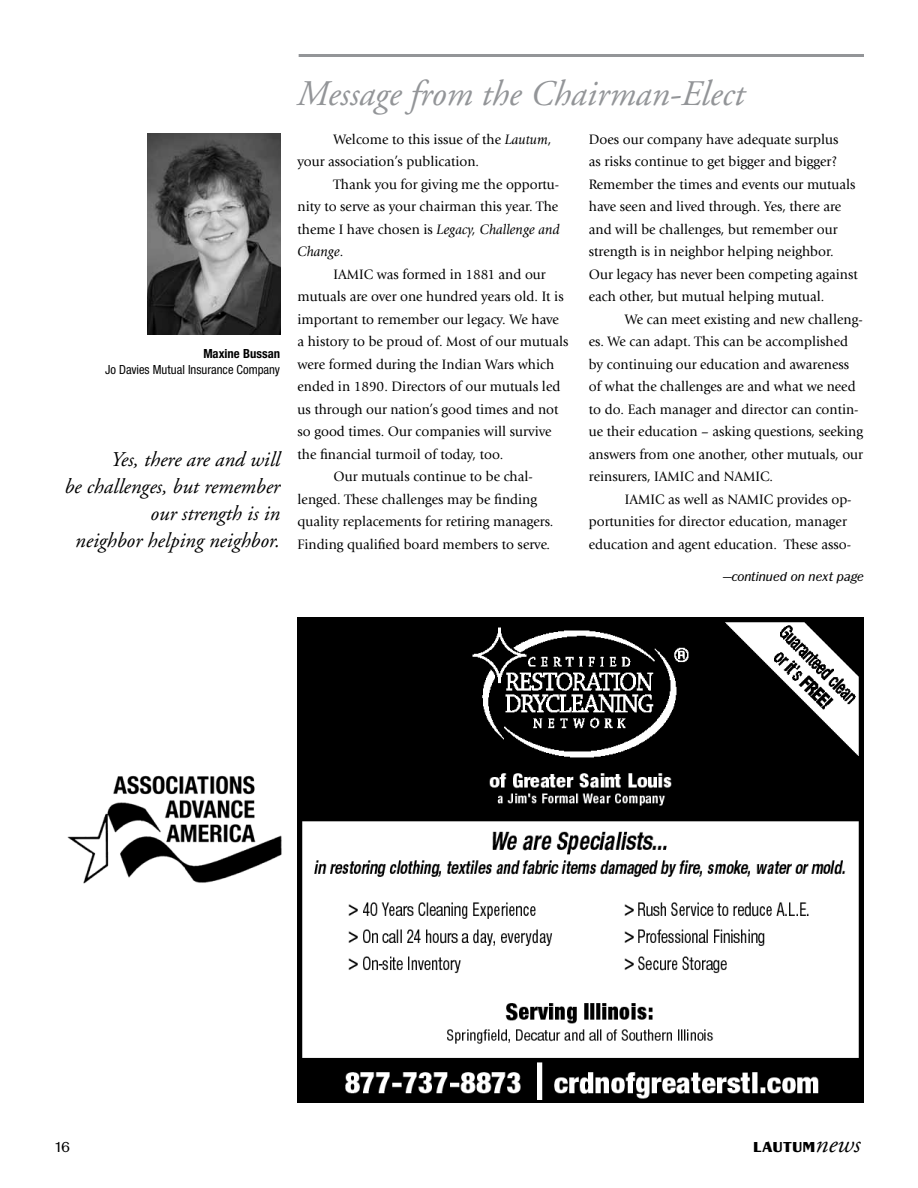
<style>
.page{position:relative;width:918px;height:1188px;background:#fff}
.page>*{position:absolute;margin:0;border:0;box-sizing:border-box;transform-origin:0 0}
.t1{font:italic 36px "Adobe Garamond";color:#939598}
.t2{font:italic 21px/27px "Adobe Garamond";color:#000;text-align:right}
.t3{font:15px "Panache Black DTC";color:#000}
.t4{font:15px "Panache Book DTC";color:#000}
.t5{font:14.25px/22.5px "Giovanni";color:#000}
.t6{font:condensed 13.5px "Sans";color:#000}
.t7{font:13.5px "Panache Book Italic DTC";color:#000}
.t8{font:700 condensed 13.5px "Sans";color:#000}
.s1{font-style:italic}
.s2{font-family:"Adobe Garamond";font-style:italic;font-size:25.5px}
</style>
<div class="page">
<hr style="left:299px;top:54px;width:565px;height:3px;background:#939598">
<img style="left:297px;top:618px;width:567px;height:485px">
<img style="left:147px;top:133px;width:133px;height:202px">
<img style="left:67px;top:775px;width:215px;height:109px">
<p class="t8" style="left:203px;top:346px;width:78px">Maxine Bussan</p>
<p class="t6" style="left:105px;top:362px;width:176px">Jo Davies Mutual Insurance Company</p>
<h2 class="t2" style="left:64px;top:446px;width:217px">Yes, there are and will<br>be challenges, but remember our strength is in<br>neighbor helping neighbor.</h2>
<h1 class="t1" style="left:297px;top:74px;width:449px">Message from the Chairman-Elect</h1>
<p class="t5" style="left:298px;top:128px;width:255px;text-indent:36px">Welcome to this issue of the <span class="s1">Lautum</span>, your association’s publication.</p>
<p class="t5" style="left:298px;top:173px;width:264px;text-align:justify;text-indent:36px">Thank you for giving me the opportu&shy;nity to serve as your chairman this year. The theme I have chosen is <span class="s1">Legacy, Challenge and Change</span>.</p>
<p class="t5" style="left:334px;top:263px;width:214px">IAMIC was formed in 1881 and our</p>
<p class="t5" style="left:298px;top:286px;width:268px">mutuals are over one hundred years old. It is</p>
<p class="t5" style="left:298px;top:308px;width:263px">important to remember our legacy. We have</p>
<p class="t5" style="left:298px;top:331px;width:273px">a history to be proud of. Most of our mutuals</p>
<p class="t5" style="left:298px;top:353px;width:258px">were formed during the Indian Wars which</p>
<p class="t5" style="left:298px;top:376px;width:264px">ended in 1890. Directors of our mutuals led</p>
<p class="t5" style="left:298px;top:398px;width:263px">us through our nation’s good times and not</p>
<p class="t5" style="left:298px;top:421px;width:256px">so good times. Our companies will survive</p>
<p class="t5" style="left:298px;top:443px;width:208px">the financial turmoil of today, too.</p>
<p class="t5" style="left:334px;top:466px;width:201px">Our mutuals continue to be chal-</p>
<p class="t5" style="left:298px;top:488px;width:241px">lenged. These challenges may be finding</p>
<p class="t5" style="left:298px;top:511px;width:257px">quality replacements for retiring managers.</p>
<p class="t5" style="left:298px;top:533px;width:254px">Finding qualified board members to serve.</p>
<p class="t5" style="left:589px;top:128px;width:270px">Does our company have adequate surplus<br>as risks continue to get bigger and bigger?<br>Remember the times and events our mutuals have seen and lived through. Yes, there are and will be challenges, but remember our strength is in neighbor helping neighbor.<br>Our legacy has never been competing against each other, but mutual helping mutual.</p>
<p class="t5" style="left:589px;top:308px;width:276px;text-indent:36px">We can meet existing and new challeng&shy;es. We can adapt. This can be accomplished by continuing our education and awareness of what the challenges are and what we need to do. Each manager and director can contin&shy;ue their education – asking questions, seeking answers from one another, other mutuals, our reinsurers, IAMIC and NAMIC.</p>
<p class="t5" style="left:589px;top:488px;width:264px;text-indent:36px">IAMIC as well as NAMIC provides op&shy;portunities for director education, manager education and agent education. These asso-</p>
<p class="t7" style="left:723px;top:568px;width:142px">—continued on next page</p>
<p class="t4" style="left:54px;top:1138px;width:17px">16</p>
<p class="t3" style="left:753px;top:1137px;width:109px">LAUTUM<span class="s2">news</span></p>
</div>
